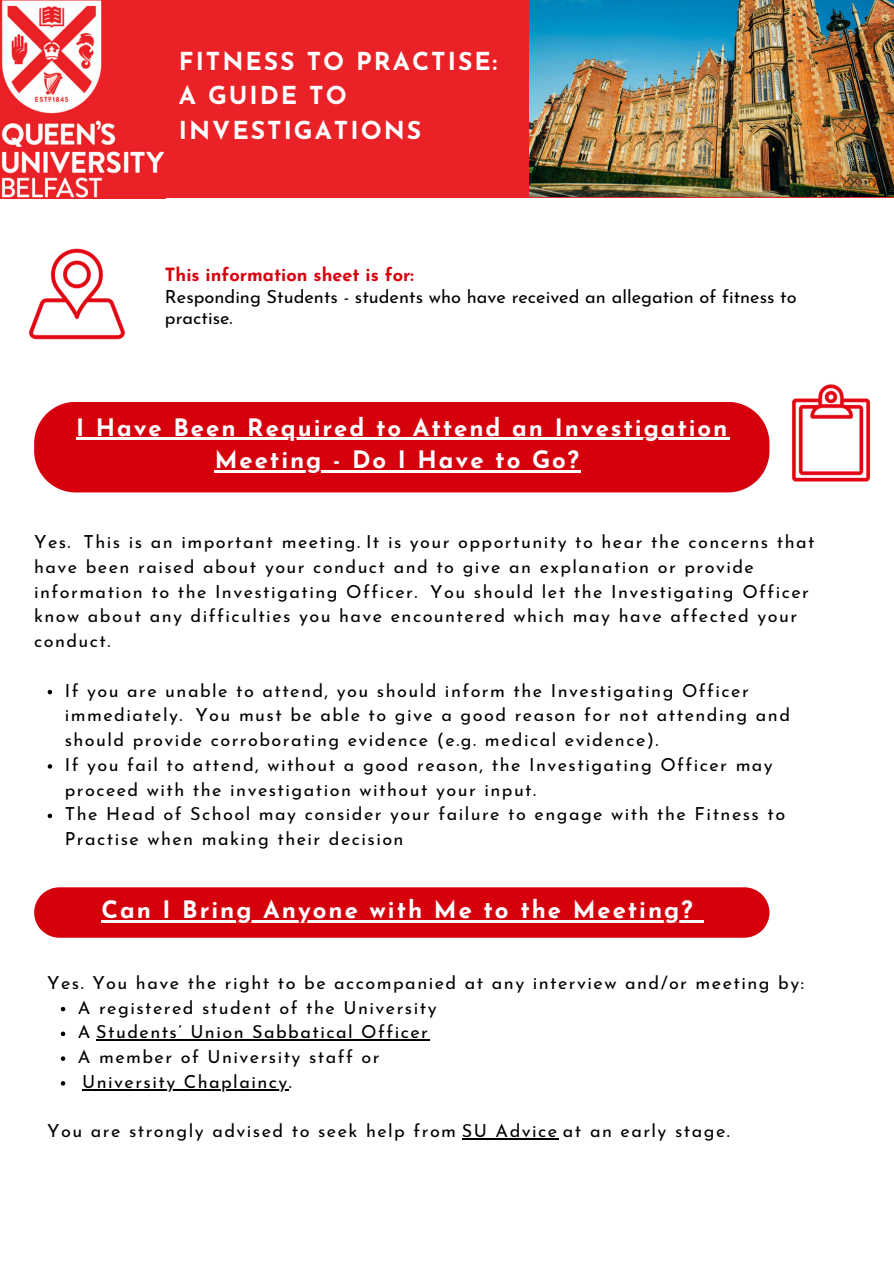
<style>
.page{position:relative;width:894px;height:1264px;background:#fff}
.page>*{position:absolute;margin:0;border:0;box-sizing:border-box;transform-origin:0 0}
.t1{font:700 24.75px/34.5px "Josefin Sans";letter-spacing:.08em;color:#fff}
.t2{font:700 24px "Josefin Sans";letter-spacing:.08em;color:#fff}
.t3{font:18.15px/21.3px "Josefin Sans";color:#000}
.t4{font:700 18.15px "Josefin Sans";color:#d6000d}
.t5{font:18px/24.8px "Josefin Sans";letter-spacing:.08em;color:#000}
</style>
<div class="page">
<div style="left:0;top:0;width:893px;height:198px;background:#ea2227"></div>
<img style="left:530px;top:0;width:363px;height:197px">
<img style="left:769px;top:384px;width:102px;height:98px">
<div style="left:34px;top:402px;width:735px;height:90px;background:#d6000d"></div>
<hr style="left:76px;top:438px;width:653px;height:2px;background:#fff">
<hr style="left:215px;top:470px;width:365px;height:2px;background:#fff">
<svg style="left:34px;top:887px;width:735px;height:50px;background:#d8101c"></svg>
<img style="left:1px;top:0;width:163px;height:198px">
<img style="left:28px;top:248px;width:97px;height:92px">
<svg style="left:48px;top:690px;width:4px;height:4px"></svg>
<svg style="left:48px;top:764px;width:4px;height:4px"></svg>
<svg style="left:48px;top:813px;width:4px;height:5px"></svg>
<svg style="left:61px;top:1006px;width:4px;height:5px"></svg>
<svg style="left:61px;top:1031px;width:4px;height:5px"></svg>
<hr style="left:96px;top:1039px;width:333px;height:1px;background:#000">
<svg style="left:61px;top:1056px;width:4px;height:4px"></svg>
<svg style="left:61px;top:1081px;width:4px;height:4px"></svg>
<hr style="left:82px;top:1088px;width:207px;height:2px;background:#000">
<hr style="left:462px;top:1138px;width:96px;height:1px;background:#000">
<p class="t1" style="left:179px;top:46px;width:320px">FITNESS TO PRACTISE:<br>A GUIDE TO<br>INVESTIGATIONS</p>
<p class="t4" style="left:165px;top:268px;width:250px">This information sheet is for:</p>
<p class="t3" style="left:165px;top:287px;width:633px">Responding Students - students who have received an allegation of fitness to practise.</p>
<p class="t2" style="left:76px;top:417px;width:652px">I Have Been Required to Attend an Investigation</p>
<p class="t2" style="left:215px;top:450px;width:365px">Meeting - Do I Have to Go?</p>
<h2 class="t5" style="left:34px;top:531px;width:781px">Yes. This is an important meeting. It is your opportunity to hear the concerns that have been raised about your conduct and to give an explanation or provide information to the Investigating Officer. You should let the Investigating Officer know about any difficulties you have encountered which may have affected your conduct.</h2>
<p class="t5" style="left:65px;top:679px;width:726px">If you are unable to attend, you should inform the Investigating Officer immediately. You must be able to give a good reason for not attending and should provide corroborating evidence (e.g. medical evidence).</p>
<p class="t5" style="left:65px;top:754px;width:709px">If you fail to attend, without a good reason, the Investigating Officer may proceed with the investigation without your input.</p>
<p class="t5" style="left:65px;top:803px;width:721px">The Head of School may consider your failure to engage with the Fitness to<br>Practise when making their decision</p>
<p class="t2" style="left:101px;top:899px;width:592px">Can I Bring Anyone with Me to the Meeting?</p>
<h2 class="t5" style="left:47px;top:971px;width:758px">Yes. You have the right to be accompanied at any interview and/or meeting by:</h2>
<p class="t5" style="left:78px;top:996px;width:360px">A registered student of the University</p>
<p class="t5" style="left:78px;top:1021px;width:351px">A Students’ Union Sabbatical Officer</p>
<p class="t5" style="left:78px;top:1046px;width:303px">A member of University staff or</p>
<p class="t5" style="left:82px;top:1070px;width:211px">University Chaplaincy.</p>
<p class="t5" style="left:47px;top:1120px;width:684px">You are strongly advised to seek help from SU Advice at an early stage.</p>
</div>
